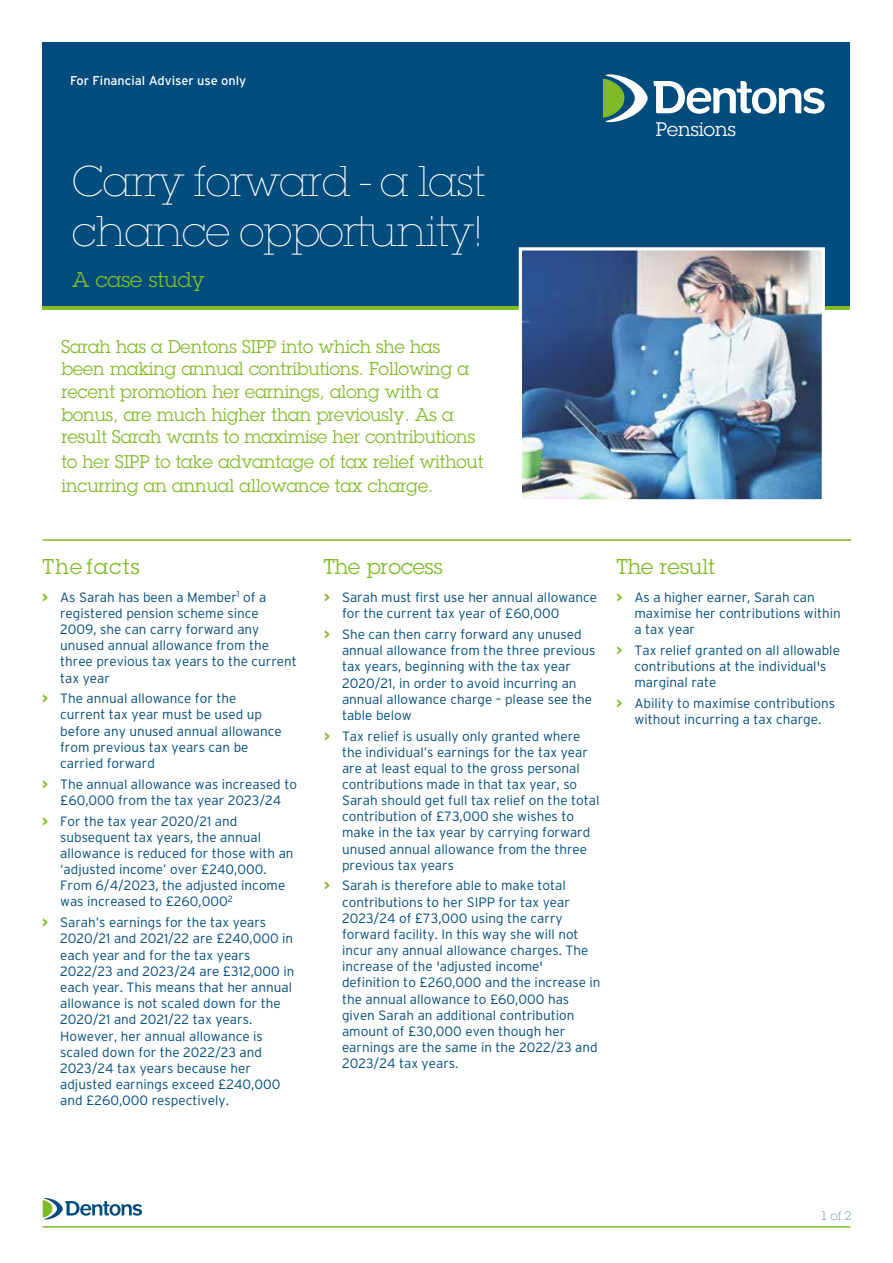
<style>
.page{position:relative;width:893px;height:1263px;background:#fff}
.page>*{position:absolute;margin:0;border:0;box-sizing:border-box;transform-origin:0 0}
.t1{font:200 42px/50.4px "Lubalin Graph Std";letter-spacing:-.025em;color:#fff}
.t2{font:21px "Lubalin Graph Std";color:#80ba27}
.t3{font:21px "Lubalin Graph Std";letter-spacing:.07em;color:#80ba27}
.t4{font:19.2px "Lubalin Graph Std";color:#fff}
.t5{font:18px/22.6px "Lubalin Graph Std";color:#80ba27}
.t6{font:300 13.5px/16.2px "Interstate";color:#004c7d}
.t7{font:12.75px "Interstate";color:#fff}
.t8{font:200 12px "Lubalin Graph Std";color:#004c7d}
.s1{font-weight:700;color:#80ba27}
</style>
<div class="page">
<div style="left:43px;top:43px;width:807px;height:263px;background:#004c7d"></div>
<svg style="left:603px;top:74px;width:222px;height:49px"></svg>
<hr style="left:43px;top:539px;width:808px;height:2px;background:#80ba27">
<hr style="left:43px;top:1226px;width:807px;height:1px;background:#80ba27">
<svg style="left:43px;top:1198px;width:99px;height:21px"></svg>
<hr style="left:43px;top:306px;width:807px;height:3px;background:#80ba27">
<img style="left:523px;top:251px;width:298px;height:247px">
<div style="left:519px;top:247px;width:306px;height:255px;border:3px solid #fff"></div>
<p class="t7" style="left:70px;top:73px;width:177px">For Financial Adviser use only</p>
<h1 class="t1" style="left:72px;top:156px;width:414px">Carry forward - a last chance opportunity!</h1>
<h2 class="t2" style="left:72px;top:266px;width:134px">A case study</h2>
<h3 class="t5" style="left:62px;top:335px;width:415px">Sarah has a Dentons SIPP into which she has been making annual contributions. Following a recent promotion her earnings, along with a bonus, are much higher than previously. As a result Sarah wants to maximise her contributions</h3>
<h3 class="t5" style="left:62px;top:449px;width:423px;line-height:24px">to her SIPP to take advantage of tax relief without incurring an annual allowance tax charge.</h3>
<h3 class="t4" style="left:656px;top:117px;width:81px">Pensions</h3>
<h2 class="t3" style="left:43px;top:553px;width:99px">The facts</h2>
<p class="t6" style="left:60px;top:589px;width:238px;text-indent:-18px"><span class="s1">&gt;</span> As Sarah has been a Member<sup>1</sup> of a registered pension scheme since<br>2009, she can carry forward any unused annual allowance from the three previous tax years to the current tax year</p>
<p class="t6" style="left:60px;top:690px;width:223px;text-indent:-18px"><span class="s1">&gt;</span> The annual allowance for the current tax year must be used up before any unused annual allowance from previous tax years can be carried forward</p>
<p class="t6" style="left:42px;top:776px;width:256px;text-align:center"><span class="s1">&gt;</span> The annual allowance was increased to £60,000 from the tax year 2023/24</p>
<p class="t6" style="left:60px;top:812px;width:235px;text-indent:-18px"><span class="s1">&gt;</span> For the tax year 2020/21 and subsequent tax years, the annual allowance is reduced for those with an ‘adjusted income’ over £240,000.<br>From 6/4/2023, the adjusted income was increased to £260,000<sup>2</sup></p>
<p class="t6" style="left:60px;top:914px;width:236px;text-indent:-18px"><span class="s1">&gt;</span> Sarah’s earnings for the tax years<br>2020/21 and 2021/22 are £240,000 in each year and for the tax years<br>2022/23 and 2023/24 are £312,000 in each year. This means that her annual allowance is not scaled down for the<br>2020/21 and 2021/22 tax years.<br>However, her annual allowance is scaled down for the 2022/23 and<br>2023/24 tax years because her adjusted earnings exceed £240,000 and £260,000 respectively.</p>
<h2 class="t2" style="left:323px;top:553px;width:121px">The process</h2>
<p class="t6" style="left:342px;top:589px;width:257px;text-indent:-18px"><span class="s1">&gt;</span> Sarah must first use her annual allowance for the current tax year of £60,000</p>
<p class="t6" style="left:342px;top:626px;width:255px;text-indent:-18px"><span class="s1">&gt;</span> She can then carry forward any unused annual allowance from the three previous tax years, beginning with the tax year 2020/21, in order to avoid incurring an annual allowance charge – please see the table below</p>
<p class="t6" style="left:342px;top:727px;width:259px;text-indent:-18px"><span class="s1">&gt;</span> Tax relief is usually only granted where the individual’s earnings for the tax year are at least equal to the gross personal contributions made in that tax year, so Sarah should get full tax relief on the total contribution of £73,000 she wishes to make in the tax year by carrying forward unused annual allowance from the three previous tax years</p>
<p class="t6" style="left:342px;top:877px;width:260px;text-indent:-18px"><span class="s1">&gt;</span> Sarah is therefore able to make total contributions to her SIPP for tax year 2023/24 of £73,000 using the carry forward facility. In this way she will not incur any annual allowance charges. The increase of the 'adjusted income' definition to £260,000 and the increase in the annual allowance to £60,000 has given Sarah an additional contribution amount of £30,000 even though her earnings are the same in the 2022/23 and 2023/24 tax years.</p>
<h2 class="t2" style="left:616px;top:553px;width:100px">The result</h2>
<p class="t6" style="left:634px;top:589px;width:208px;text-indent:-18px"><span class="s1">&gt;</span> As a higher earner, Sarah can maximise her contributions within a tax year</p>
<p class="t6" style="left:634px;top:642px;width:207px;text-indent:-18px"><span class="s1">&gt;</span> Tax relief granted on all allowable contributions at the individual's marginal rate</p>
<p class="t6" style="left:616px;top:695px;width:220px;text-align:center"><span class="s1">&gt;</span> Ability to maximise contributions without incurring a tax charge.</p>
<p class="t8" style="left:821px;top:1209px;width:32px">1 of 2</p>
</div>
